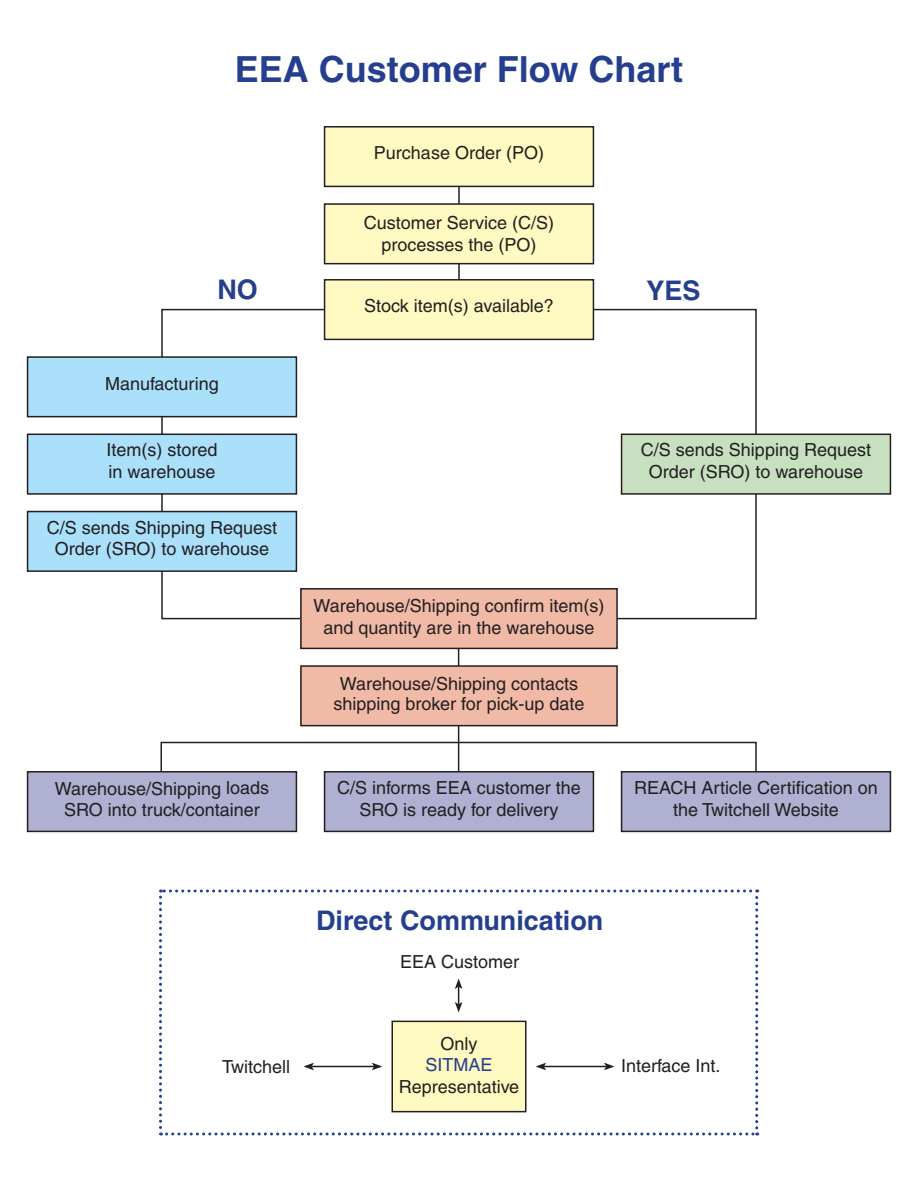
<style>
.page{position:relative;width:918px;height:1188px;background:#fff}
.page>*{position:absolute;margin:0;border:0;box-sizing:border-box;transform-origin:0 0}
.t1{font:700 36px "Helvetica";color:#253f8e}
.t2{font:700 27px "Helvetica";color:#253f8e}
.t3{font:18px/21.6px "Helvetica";color:#231f20;text-align:center}
.t4{font:18px "Helvetica";color:#253f8e}
</style>
<div class="page">
<hr style="left:458px;top:598px;width:1px;height:205px;background:#231f20">
<div style="left:160px;top:742px;width:597px;height:60px;border:2px solid #231f20"></div>
<div style="left:227px;top:792px;width:445px;height:22px;background:#fff"></div>
<hr style="left:458px;top:151px;width:2px;height:143px;background:#231f20">
<div style="left:325px;top:127px;width:268px;height:59px;background:#fffac1"></div>
<div style="left:324px;top:126px;width:270px;height:61px;border:2px solid #231f20"></div>
<div style="left:325px;top:204px;width:268px;height:60px;background:#fffac1"></div>
<div style="left:324px;top:203px;width:270px;height:61px;border:2px solid #231f20"></div>
<div style="left:325px;top:280px;width:268px;height:59px;background:#fffac1"></div>
<div style="left:324px;top:279px;width:270px;height:61px;border:2px solid #231f20"></div>
<div style="left:28px;top:357px;width:268px;height:60px;background:#aae0f9"></div>
<div style="left:27px;top:356px;width:270px;height:61px;border:2px solid #231f20"></div>
<div style="left:28px;top:434px;width:268px;height:60px;background:#aae0f9"></div>
<div style="left:27px;top:434px;width:270px;height:61px;border:2px solid #231f20"></div>
<div style="left:622px;top:434px;width:268px;height:60px;background:#c7e0bf"></div>
<div style="left:621px;top:434px;width:270px;height:61px;border:2px solid #231f20"></div>
<div style="left:28px;top:512px;width:268px;height:59px;background:#aae0f9"></div>
<div style="left:27px;top:511px;width:270px;height:61px;border:2px solid #231f20"></div>
<div style="left:301px;top:589px;width:316px;height:59px;background:#f0baa6"></div>
<div style="left:300px;top:588px;width:318px;height:61px;border:2px solid #231f20"></div>
<div style="left:301px;top:666px;width:316px;height:60px;background:#f0baa6"></div>
<div style="left:300px;top:665px;width:318px;height:61px;border:2px solid #231f20"></div>
<div style="left:325px;top:772px;width:268px;height:59px;background:#afb0d2"></div>
<div style="left:324px;top:771px;width:270px;height:61px;border:2px solid #231f20"></div>
<div style="left:28px;top:772px;width:268px;height:59px;background:#afb0d2"></div>
<div style="left:27px;top:771px;width:270px;height:61px;border:2px solid #231f20"></div>
<div style="left:622px;top:772px;width:268px;height:59px;background:#afb0d2"></div>
<div style="left:621px;top:771px;width:270px;height:61px;border:2px solid #231f20"></div>
<svg style="left:159px;top:890px;width:599px;height:246px"></svg>
<h1 class="t1" style="left:235px;top:47px;width:450px">EEA Customer Flow Chart</h1>
<p class="t3" style="left:374px;top:142px;width:172px">Purchase Order (PO)</p>
<p class="t3" style="left:364px;top:212px;width:192px">Customer Service (C/S) processes the (PO)</p>
<h2 class="t2" style="left:217px;top:273px;width:42px">NO</h2>
<h2 class="t2" style="left:646px;top:274px;width:56px">YES</h2>
<p class="t3" style="left:364px;top:295px;width:191px">Stock item(s) available?</p>
<p class="t3" style="left:105px;top:373px;width:115px">Manufacturing</p>
<p class="t3" style="left:106px;top:439px;width:113px;text-align:left">Item(s) stored in warehouse</p>
<p class="t3" style="left:641px;top:439px;width:232px">C/S sends Shipping Request<br>Order (SRO) to warehouse</p>
<p class="t3" style="left:47px;top:517px;width:232px">C/S sends Shipping Request<br>Order (SRO) to warehouse</p>
<p class="t3" style="left:314px;top:595px;width:292px">Warehouse/Shipping confirm item(s) and quantity are in the warehouse</p>
<p class="t3" style="left:334px;top:673px;width:252px;line-height:20.1px">Warehouse/Shipping contacts shipping broker for pick-up date</p>
<p class="t3" style="left:55px;top:779px;width:216px;line-height:20.1px">Warehouse/Shipping loads<br>SRO into truck/container</p>
<p class="t3" style="left:634px;top:777px;width:245px">REACH Article Certification on the Twitchell Website</p>
<p class="t3" style="left:337px;top:777px;width:245px">C/S informs EEA customer the<br>SRO is ready for delivery</p>
<h2 class="t2" style="left:316px;top:904px;width:289px">Direct Communication</h2>
<p class="t3" style="left:400px;top:951px;width:121px">EEA Customer</p>
<p class="t3" style="left:440px;top:1032px;width:39px">Only</p>
<p class="t4" style="left:426px;top:1054px;width:69px">SITMAE</p>
<p class="t3" style="left:399px;top:1076px;width:122px">Representative</p>
<p class="t3" style="left:222px;top:1056px;width:69px">Twitchell</p>
<p class="t3" style="left:621px;top:1055px;width:101px">Interface Int.</p>
</div>
